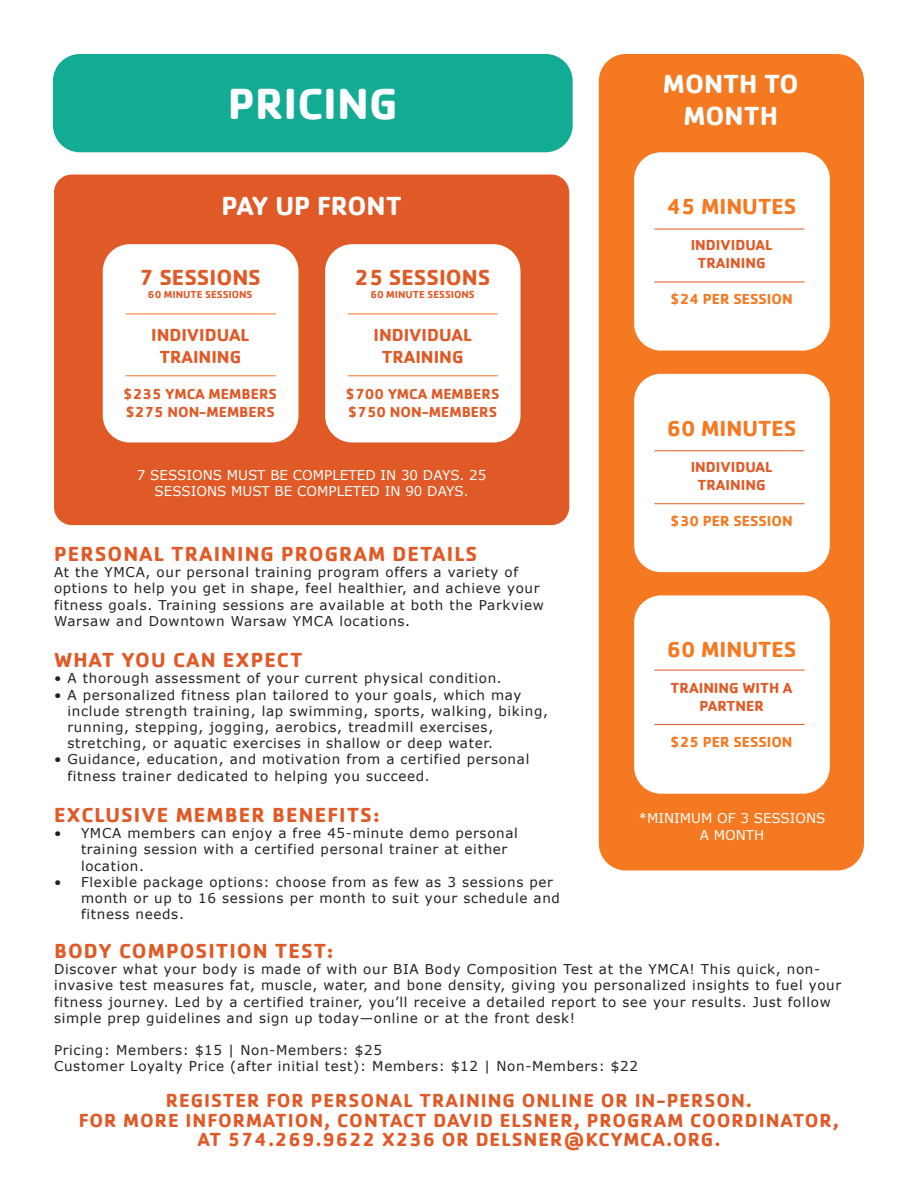
<style>
.page{position:relative;width:918px;height:1188px;background:#fff}
.page>*{position:absolute;margin:0;border:0;box-sizing:border-box;transform-origin:0 0}
.t1{font:700 45px "Cachet";color:#fff}
.t2{font:700 27px/32.4px "Cachet";color:#fff;text-align:center}
.t3{font:700 22.5px "Cachet";color:#f47921}
.t4{font:700 22.5px "Cachet";color:#df5a27}
.t5{font:700 21px "Cachet";letter-spacing:.05em;color:#df5a27}
.t6{font:700 19.5px "Cachet";letter-spacing:.05em;color:#df5a27}
.t7{font:700 18px "Cachet";color:#df5a27}
.t8{font:700 15px "Cachet";color:#df5a27}
.t9{font:700 15px "Cachet";color:#f47921}
.t10{font:13.5px/16.2px "Verdana";letter-spacing:.05em;color:#231f20}
.t11{font:13.5px/16.2px "Verdana";color:#fff;text-align:center}
.t12{font:700 10.5px "Cachet";color:#df5a27}
</style>
<div class="page">
<div style="left:599px;top:54px;width:265px;height:816px;background:#f47921;border-radius:27px"></div>
<div style="left:53px;top:54px;width:520px;height:98px;background:#12ac95;border-radius:27px"></div>
<div style="left:54px;top:175px;width:515px;height:350px;background:#df5a27;border-radius:18px"></div>
<div style="left:103px;top:244px;width:195px;height:198px;background:#fff;border-radius:27px"></div>
<hr style="left:126px;top:314px;width:150px;height:1px;background:#f47921">
<hr style="left:126px;top:375px;width:150px;height:1px;background:#f47921">
<div style="left:325px;top:244px;width:196px;height:198px;background:#fff;border-radius:27px"></div>
<hr style="left:348px;top:314px;width:150px;height:1px;background:#f47921">
<hr style="left:348px;top:375px;width:150px;height:1px;background:#f47921">
<div style="left:634px;top:152px;width:196px;height:199px;background:#fff;border-radius:27px"></div>
<div style="left:634px;top:374px;width:196px;height:198px;background:#fff;border-radius:27px"></div>
<div style="left:634px;top:595px;width:196px;height:199px;background:#fff;border-radius:27px"></div>
<hr style="left:654px;top:724px;width:150px;height:1px;background:#df5a27">
<hr style="left:654px;top:503px;width:150px;height:1px;background:#df5a27">
<hr style="left:654px;top:282px;width:150px;height:1px;background:#df5a27">
<hr style="left:654px;top:670px;width:150px;height:1px;background:#df5a27">
<hr style="left:654px;top:450px;width:150px;height:1px;background:#df5a27">
<hr style="left:654px;top:229px;width:150px;height:1px;background:#df5a27">
<p class="t1" style="left:228px;top:75px;width:171px">PRICING</p>
<p class="t2" style="left:221px;top:189px;width:182px">PAY UP FRONT</p>
<p class="t4" style="left:140px;top:263px;width:123px">7 SESSIONS</p>
<p class="t12" style="left:148px;top:288px;width:106px">60 MINUTE SESSIONS</p>
<p class="t7" style="left:151px;top:324px;width:100px">INDIVIDUAL</p>
<p class="t7" style="left:159px;top:345px;width:83px">TRAINING</p>
<p class="t8" style="left:124px;top:384px;width:155px">$235 YMCA MEMBERS</p>
<p class="t8" style="left:126px;top:402px;width:151px">$275 NON-MEMBERS</p>
<p class="t4" style="left:355px;top:263px;width:137px">25 SESSIONS</p>
<p class="t12" style="left:370px;top:288px;width:106px">60 MINUTE SESSIONS</p>
<p class="t7" style="left:374px;top:324px;width:100px">INDIVIDUAL</p>
<p class="t7" style="left:382px;top:345px;width:83px">TRAINING</p>
<p class="t8" style="left:346px;top:384px;width:155px">$700 YMCA MEMBERS</p>
<p class="t8" style="left:348px;top:402px;width:151px">$750 NON-MEMBERS</p>
<p class="t11" style="left:137px;top:467px;width:351px">7 SESSIONS MUST BE COMPLETED IN 30 DAYS. 25<br>SESSIONS MUST BE COMPLETED IN 90 DAYS.</p>
<p class="t2" style="left:663px;top:67px;width:137px">MONTH TO<br>MONTH</p>
<p class="t3" style="left:667px;top:192px;width:131px">45 MINUTES</p>
<p class="t8" style="left:691px;top:235px;width:83px">INDIVIDUAL</p>
<p class="t8" style="left:698px;top:253px;width:70px">TRAINING</p>
<p class="t9" style="left:671px;top:289px;width:124px">$24 PER SESSION</p>
<p class="t3" style="left:667px;top:414px;width:131px">60 MINUTES</p>
<p class="t8" style="left:691px;top:457px;width:83px">INDIVIDUAL</p>
<p class="t8" style="left:698px;top:475px;width:70px">TRAINING</p>
<p class="t9" style="left:671px;top:511px;width:124px">$30 PER SESSION</p>
<p class="t5" style="left:54px;top:540px;width:425px">PERSONAL TRAINING PROGRAM DETAILS</p>
<p class="t10" style="left:54px;top:564px;width:491px">At the YMCA, our personal training program offers a variety of options to help you get in shape, feel healthier, and achieve your fitness goals. Training sessions are available at both the Parkview Warsaw and Downtown Warsaw YMCA locations.</p>
<p class="t5" style="left:54px;top:647px;width:250px">WHAT YOU CAN EXPECT</p>
<p class="t10" style="left:54px;top:671px;width:449px">• A thorough assessment of your current physical condition.</p>
<p class="t10" style="left:68px;top:687px;width:482px;text-indent:-14px">• A personalized fitness plan tailored to your goals, which may include strength training, lap swimming, sports, walking, biking, running, stepping, jogging, aerobics, treadmill exercises, stretching, or aquatic exercises in shallow or deep water.</p>
<p class="t10" style="left:68px;top:752px;width:463px;text-indent:-14px">• Guidance, education, and motivation from a certified personal fitness trainer dedicated to helping you succeed.</p>
<p class="t5" style="left:54px;top:801px;width:327px">EXCLUSIVE MEMBER BENEFITS:</p>
<p class="t10" style="left:81px;top:825px;width:438px;text-indent:-27px">• YMCA members can enjoy a free 45-minute demo personal training session with a certified personal trainer at either location.</p>
<p class="t10" style="left:81px;top:874px;width:481px;text-indent:-27px">• Flexible package options: choose from as few as 3 sessions per month or up to 16 sessions per month to suit your schedule and fitness needs.</p>
<p class="t5" style="left:54px;top:937px;width:281px">BODY COMPOSITION TEST:</p>
<p class="t10" style="left:54px;top:961px;width:789px">Discover what your body is made of with our BIA Body Composition Test at the YMCA! This quick, non&shy;invasive test measures fat, muscle, water, and bone density, giving you personalized insights to fuel your fitness journey. Led by a certified trainer, you’ll receive a detailed report to see your results. Just follow simple prep guidelines and sign up today—online or at the front desk!</p>
<p class="t10" style="left:54px;top:1042px;width:329px">Pricing: Members: $15 | Non-Members: $25</p>
<p class="t10" style="left:54px;top:1058px;width:586px">Customer Loyalty Price (after initial test): Members: $12 | Non-Members: $22</p>
<p class="t6" style="left:166px;top:1088px;width:588px">REGISTER FOR PERSONAL TRAINING ONLINE OR IN-PERSON.</p>
<p class="t6" style="left:79px;top:1107px;width:762px">FOR MORE INFORMATION, CONTACT DAVID ELSNER, PROGRAM COORDINATOR,</p>
<p class="t6" style="left:197px;top:1127px;width:525px">AT 574.269.9622 X236 OR DELSNER@KCYMCA.ORG.</p>
<p class="t3" style="left:667px;top:635px;width:131px">60 MINUTES</p>
<p class="t8" style="left:671px;top:679px;width:123px">TRAINING WITH A</p>
<p class="t8" style="left:699px;top:697px;width:66px">PARTNER</p>
<p class="t9" style="left:671px;top:733px;width:123px">$25 PER SESSION</p>
<p class="t11" style="left:639px;top:811px;width:188px">*MINIMUM OF 3 SESSIONS<br>A MONTH</p>
</div>
